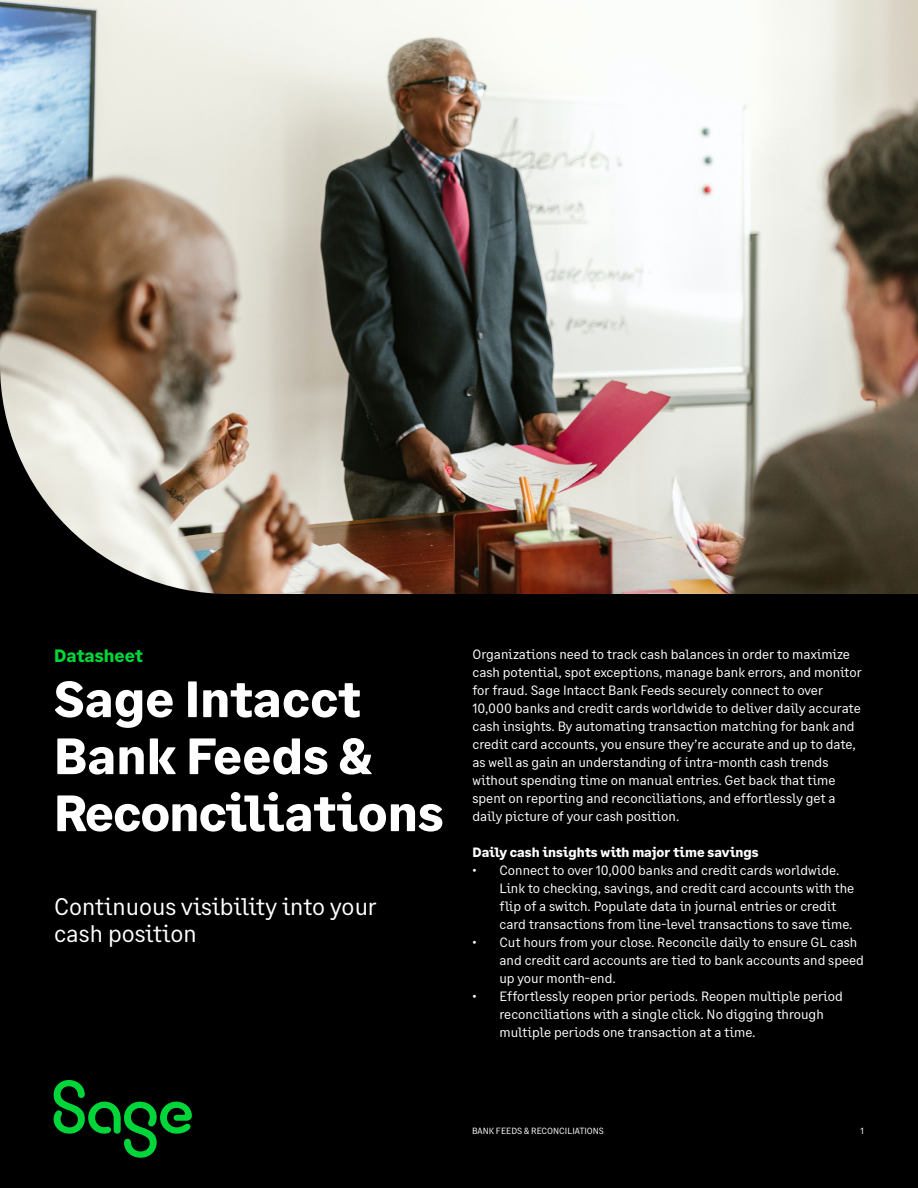
<style>
.page{position:relative;width:918px;height:1188px;background:#000}
.page>*{position:absolute;margin:0;border:0;box-sizing:border-box;transform-origin:0 0}
.t1{font:700 51px/57px "Sage Text";color:#fff}
.t2{font:24px/27px "Sage Text";color:#fff}
.t3{font:700 18px "Sage Text";color:#00d639}
.t4{font:13.5px/18px "Sage Text";color:#fff}
.t5{font:700 13.5px "Sage Text";color:#fff}
.t6{font:9px "Sage Text";color:#fff}
</style>
<div class="page">
<img style="left:0;top:0;width:918px;height:594px">
<svg style="left:54px;top:1080px;width:138px;height:78px"></svg>
<h3 class="t3" style="left:54px;top:645px;width:90px">Datasheet</h3>
<h1 class="t1" style="left:54px;top:672px;width:391px">Sage Intacct<br>Bank Feeds &amp;<br>Reconciliations</h1>
<h2 class="t2" style="left:54px;top:894px;width:324px">Continuous visibility into your cash position</h2>
<p class="t4" style="left:472px;top:645px;width:391px">Organizations need to track cash balances in order to maximize cash potential, spot exceptions, manage bank errors, and monitor for fraud. Sage Intacct Bank Feeds securely connect to over 10,000 banks and credit cards worldwide to deliver daily accurate cash insights. By automating transaction matching for bank and credit card accounts, you ensure they’re accurate and up to date, as well as gain an understanding of intra-month cash trends without spending time on manual entries. Get back that time spent on reporting and reconciliations, and effortlessly get a daily picture of your cash position.</p>
<p class="t5" style="left:472px;top:844px;width:288px">Daily cash insights with major time savings</p>
<p class="t4" style="left:500px;top:861px;width:356px;text-indent:-27px">• Connect to over 10,000 banks and credit cards worldwide.<br>Link to checking, savings, and credit card accounts with the flip of a switch. Populate data in journal entries or credit card transactions from line-level transactions to save time.</p>
<p class="t4" style="left:500px;top:933px;width:366px;text-indent:-27px">• Cut hours from your close. Reconcile daily to ensure GL cash and credit card accounts are tied to bank accounts and speed up your month-end.</p>
<p class="t4" style="left:500px;top:987px;width:345px;text-indent:-27px">• Effortlessly reopen prior periods. Reopen multiple period reconciliations with a single click. No digging through multiple periods one transaction at a time.</p>
<p class="t6" style="left:472px;top:1125px;width:133px">BANK FEEDS &amp; RECONCILIATIONS</p>
<p class="t6" style="left:861px;top:1125px;width:5px">1</p>
</div>
